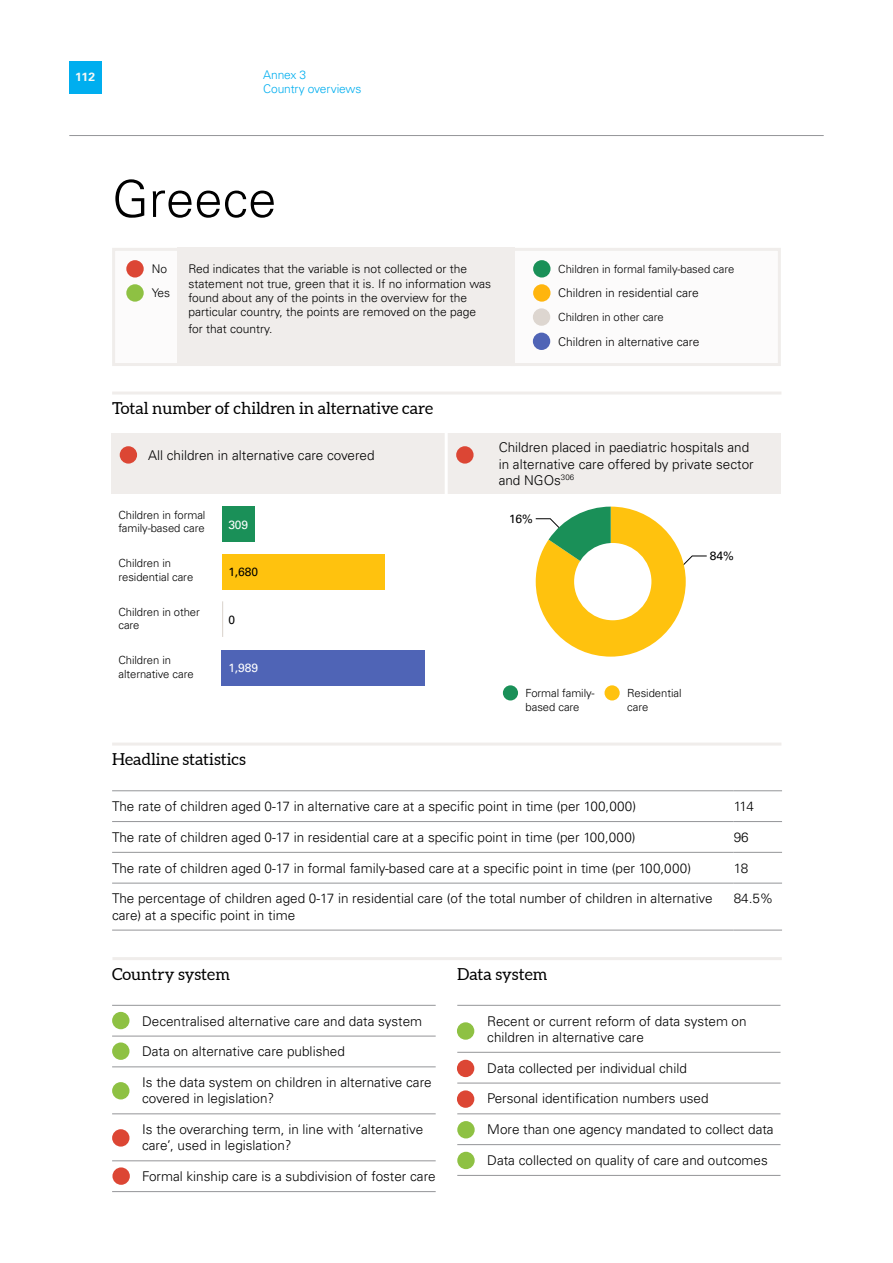
<style>
.page{position:relative;width:893px;height:1263px;background:#fff}
.page>*{position:absolute;margin:0;border:0;box-sizing:border-box;transform-origin:0 0}
.t1{font:300 51px "Univers LT Pro 45";color:#000}
.t2{font:16.5px "Aleo";color:#000}
.t3{font:300 13.5px/16.2px "Univers LT Pro 45";color:#000}
.t4{font:300 12px/14.4px "Univers LT Pro 45";color:#000}
.t5{font:300 12px/14.4px "Univers LT Pro 45";letter-spacing:-.015em;color:#00aeef}
.t6{font:12px "Univers LT Pro 55 Roman";letter-spacing:-.005em;color:#000}
.t7{font:12px "Univers LT Pro 55 Roman";letter-spacing:-.005em;color:#fff}
.t8{font:700 12px "Univers LT Pro 65";color:#f7f8f6}
.t9{font:300 11.25px/13.5px "Univers LT Pro 45";letter-spacing:-.005em;color:#000}
</style>
<div class="page">
<div style="left:112px;top:248px;width:669px;height:118px;background:#fcfbfb;border:3px solid #f0edeb"></div>
<div style="left:177px;top:248px;width:337px;height:118px;background:#f0edeb"></div>
<div style="left:69px;top:61px;width:32px;height:32px;background:#00aeef"></div>
<hr style="left:69px;top:135px;width:755px;height:1px;background:#949598">
<div style="left:126px;top:284px;width:18px;height:18px;background:#8ec143;border-radius:50%"></div>
<div style="left:126px;top:260px;width:18px;height:18px;background:#dc4634;border-radius:50%"></div>
<div style="left:533px;top:260px;width:17px;height:18px;background:#1a9058;border-radius:50%"></div>
<div style="left:533px;top:308px;width:17px;height:18px;background:#ddd6d0;border-radius:50%"></div>
<div style="left:533px;top:284px;width:17px;height:18px;background:#ffb50e;border-radius:50%"></div>
<div style="left:533px;top:333px;width:17px;height:17px;background:#4f64b6;border-radius:50%"></div>
<div style="left:112px;top:433px;width:669px;height:61px;background:#f0edeb"></div>
<hr style="left:112px;top:821px;width:622px;height:1px;background:#949598">
<hr style="left:734px;top:821px;width:48px;height:1px;background:#949598">
<hr style="left:112px;top:852px;width:622px;height:1px;background:#949598">
<hr style="left:734px;top:852px;width:48px;height:1px;background:#949598">
<hr style="left:112px;top:883px;width:622px;height:1px;background:#949598">
<hr style="left:734px;top:883px;width:48px;height:1px;background:#949598">
<hr style="left:112px;top:790px;width:622px;height:1px;background:#949598">
<hr style="left:734px;top:790px;width:48px;height:1px;background:#949598">
<hr style="left:112px;top:930px;width:622px;height:1px;background:#949598">
<hr style="left:734px;top:930px;width:48px;height:1px;background:#949598">
<svg style="left:535px;top:507px;width:172px;height:150px"></svg>
<div style="left:222px;top:507px;width:32px;height:35px;background:#1a9058"></div>
<div style="left:222px;top:554px;width:163px;height:36px;background:#ffc20e"></div>
<div style="left:120px;top:446px;width:17px;height:18px;background:#dc4634;border-radius:50%"></div>
<div style="left:456px;top:446px;width:18px;height:18px;background:#dc4634;border-radius:50%"></div>
<div style="left:221px;top:650px;width:203px;height:35px;background:#4f64b6"></div>
<hr style="left:445px;top:422px;width:3px;height:79px;background:#fff">
<div style="left:503px;top:685px;width:15px;height:15px;background:#1a9058;border-radius:50%"></div>
<div style="left:604px;top:685px;width:16px;height:15px;background:#ffc20e;border-radius:50%"></div>
<hr style="left:112px;top:391px;width:669px;height:3px;background:#f0edeb">
<hr style="left:112px;top:742px;width:669px;height:3px;background:#f0edeb">
<hr style="left:112px;top:957px;width:670px;height:3px;background:#f0edeb">
<div style="left:574px;top:543px;width:77px;height:77px;background:#fff;border-radius:50%"></div>
<hr style="left:222px;top:601px;width:1px;height:36px;background:#dad2cb">
<hr style="left:112px;top:1036px;width:324px;height:1px;background:#949598">
<hr style="left:112px;top:1066px;width:324px;height:1px;background:#949598">
<hr style="left:112px;top:1113px;width:324px;height:1px;background:#949598">
<hr style="left:112px;top:1160px;width:324px;height:1px;background:#949598">
<hr style="left:112px;top:1005px;width:324px;height:1px;background:#949598">
<hr style="left:112px;top:1191px;width:324px;height:1px;background:#949598">
<hr style="left:457px;top:1052px;width:323px;height:1px;background:#949598">
<hr style="left:457px;top:1083px;width:323px;height:1px;background:#949598">
<hr style="left:457px;top:1113px;width:323px;height:1px;background:#949598">
<hr style="left:457px;top:1144px;width:323px;height:1px;background:#949598">
<hr style="left:457px;top:1005px;width:323px;height:1px;background:#949598">
<hr style="left:457px;top:1175px;width:323px;height:1px;background:#949598">
<div style="left:112px;top:1082px;width:17px;height:17px;background:#8ec143;border-radius:50%"></div>
<div style="left:112px;top:1129px;width:17px;height:17px;background:#dc4634;border-radius:50%"></div>
<div style="left:112px;top:1167px;width:18px;height:18px;background:#dc4634;border-radius:50%"></div>
<div style="left:112px;top:1012px;width:17px;height:17px;background:#8ec143;border-radius:50%"></div>
<div style="left:112px;top:1042px;width:17px;height:18px;background:#8ec143;border-radius:50%"></div>
<div style="left:457px;top:1022px;width:17px;height:18px;background:#8ec143;border-radius:50%"></div>
<div style="left:457px;top:1060px;width:17px;height:17px;background:#dc4634;border-radius:50%"></div>
<div style="left:457px;top:1090px;width:17px;height:18px;background:#dc4634;border-radius:50%"></div>
<div style="left:457px;top:1121px;width:18px;height:17px;background:#8ec143;border-radius:50%"></div>
<div style="left:457px;top:1152px;width:18px;height:17px;background:#8ec143;border-radius:50%"></div>
<p class="t8" style="left:75px;top:68px;width:22px">112</p>
<p class="t5" style="left:263px;top:67px;width:100px">Annex 3<br>Country overviews</p>
<h1 class="t1" style="left:112px;top:165px;width:166px">Greece</h1>
<p class="t4" style="left:152px;top:261px;width:17px">No</p>
<p class="t9" style="left:558px;top:262px;width:178px">Children in formal family-based care</p>
<p class="t9" style="left:558px;top:310px;width:107px">Children in other care</p>
<p class="t4" style="left:188px;top:261px;width:304px">Red indicates that the variable is not collected or the statement not true, green that it is. If no information was found about any of the points in the overview for the particular country, the points are removed on the page</p>
<p class="t4" style="left:188px;top:321px;width:86px">for that country.</p>
<p class="t4" style="left:558px;top:286px;width:142px">Children in residential care</p>
<p class="t4" style="left:558px;top:334px;width:143px">Children in alternative care</p>
<p class="t4" style="left:152px;top:286px;width:20px">Yes</p>
<p class="t2" style="left:112px;top:399px;width:323px">Total number of children in alternative care</p>
<p class="t3" style="left:148px;top:447px;width:228px">All children in alternative care covered</p>
<p class="t3" style="left:499px;top:439px;width:256px">Children placed in paediatric hospitals and in alternative care offered by private sector and NGOs<sup>306</sup></p>
<p class="t9" style="left:118px;top:507px;width:88px">Children in formal</p>
<p class="t6" style="left:509px;top:510px;width:25px">16%</p>
<p class="t9" style="left:118px;top:521px;width:88px">family-based care</p>
<p class="t9" style="left:118px;top:556px;width:76px">Children in residential care</p>
<p class="t9" style="left:118px;top:605px;width:83px">Children in other care</p>
<p class="t9" style="left:118px;top:653px;width:77px">Children in alternative care</p>
<p class="t7" style="left:228px;top:516px;width:21px">309</p>
<p class="t6" style="left:228px;top:564px;width:31px">1,680</p>
<p class="t6" style="left:228px;top:611px;width:8px">0</p>
<p class="t7" style="left:228px;top:659px;width:31px">1,989</p>
<p class="t9" style="left:526px;top:686px;width:70px">Formal family&shy;based care</p>
<p class="t9" style="left:627px;top:686px;width:56px">Residential care</p>
<p class="t6" style="left:710px;top:548px;width:25px">84%</p>
<p class="t2" style="left:112px;top:750px;width:135px">Headline statistics</p>
<p class="t3" style="left:112px;top:798px;width:526px">The rate of children aged 0-17 in alternative care at a specific point in time (per 100,000)</p>
<p class="t3" style="left:734px;top:798px;width:22px">114</p>
<p class="t3" style="left:112px;top:829px;width:525px">The rate of children aged 0-17 in residential care at a specific point in time (per 100,000)</p>
<p class="t3" style="left:734px;top:829px;width:17px">96</p>
<p class="t3" style="left:112px;top:859px;width:580px">The rate of children aged 0-17 in formal family-based care at a specific point in time (per 100,000)</p>
<p class="t3" style="left:734px;top:859px;width:16px">18</p>
<p class="t3" style="left:112px;top:890px;width:602px">The percentage of children aged 0-17 in residential care (of the total number of children in alternative care) at a specific point in time</p>
<p class="t3" style="left:734px;top:890px;width:41px">84.5%</p>
<p class="t2" style="left:112px;top:964px;width:119px">Country system</p>
<p class="t3" style="left:142px;top:1012px;width:282px">Decentralised alternative care and data system</p>
<p class="t3" style="left:142px;top:1043px;width:204px">Data on alternative care published</p>
<p class="t3" style="left:142px;top:1074px;width:291px">Is the data system on children in alternative care covered in legislation?</p>
<p class="t3" style="left:142px;top:1121px;width:283px">Is the overarching term, in line with ‘alternative care’, used in legislation?</p>
<p class="t3" style="left:142px;top:1168px;width:295px">Formal kinship care is a subdivision of foster care</p>
<p class="t2" style="left:457px;top:964px;width:92px">Data system</p>
<p class="t3" style="left:487px;top:1012px;width:261px">Recent or current reform of data system on children in alternative care</p>
<p class="t3" style="left:487px;top:1059px;width:201px">Data collected per individual child</p>
<p class="t3" style="left:487px;top:1090px;width:223px">Personal identification numbers used</p>
<p class="t3" style="left:487px;top:1121px;width:288px">More than one agency mandated to collect data</p>
<p class="t3" style="left:487px;top:1152px;width:282px">Data collected on quality of care and outcomes</p>
</div>
